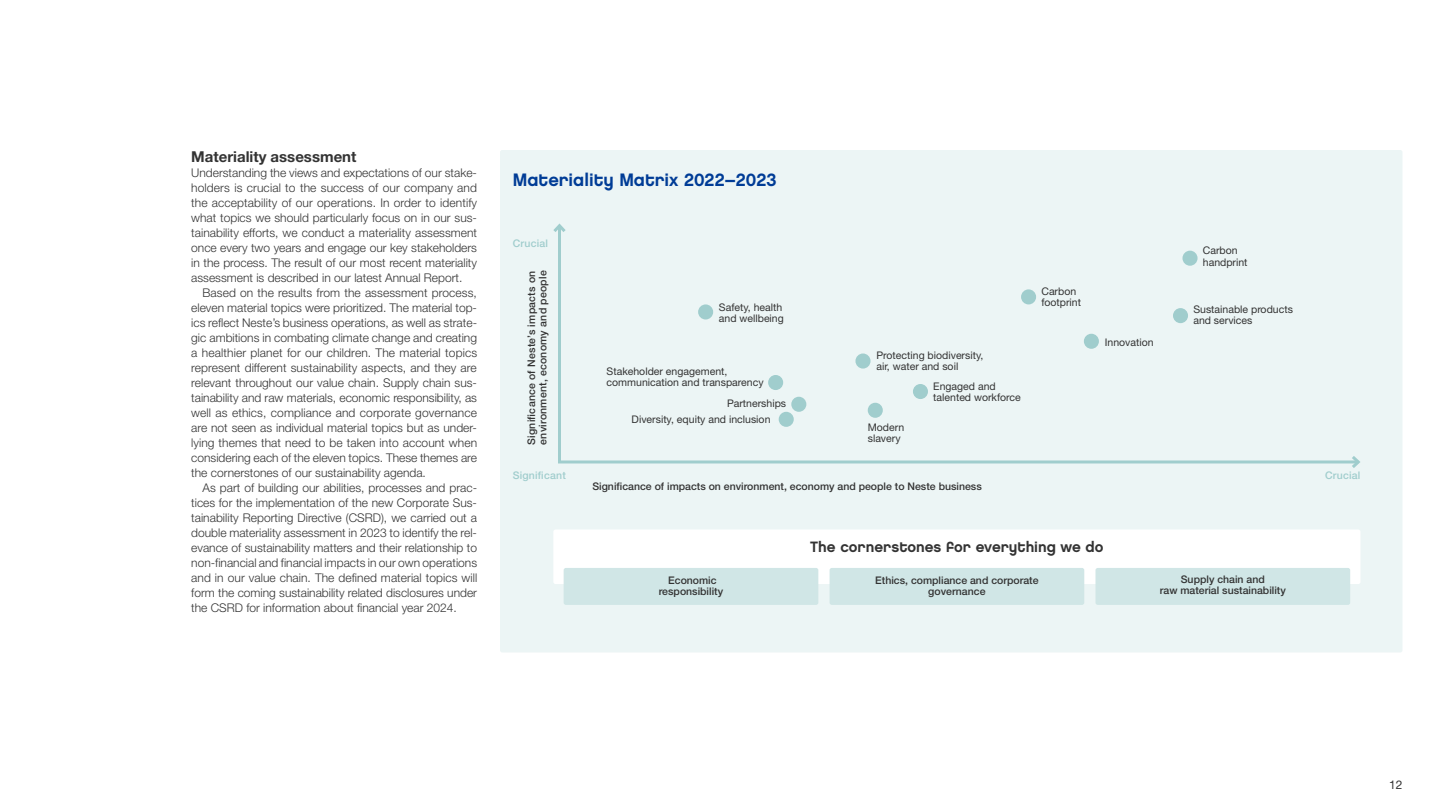
<style>
.page{position:relative;width:1440px;height:810px;background:#fff}
.page>*{position:absolute;margin:0;border:0;box-sizing:border-box;transform-origin:0 0}
.t1{font:18px "Chalet New York Nineteen Eighty";color:#003c96}
.t2{font:15px "Chalet New York Nineteen Eighty";color:#333}
.t3{font:700 15px "Helvetica Neue LT Std";color:#333}
.t4{font:300 12px/15px "Helvetica Neue LT Std";color:#333;text-align:justify}
.t5{font:12px "Helvetica Neue LT Std";color:#333}
.t6{font:10.5px/11.2px "Helvetica Neue LT Std";color:#333}
.t7{font:500 10.5px/11.2px "Helvetica Neue LT Std";color:#333;text-align:center}
.t8{font:500 10.5px/11.2px "Helvetica Neue LT Std";letter-spacing:.02em;color:#333}
.t9{font:500 10.5px "Helvetica Neue LT Std";letter-spacing:.02em;color:#a0cdcd}
</style>
<div class="page">
<div style="left:500px;top:150px;width:902px;height:502px;background:#ecf5f5;border-radius:2px"></div>
<svg style="left:558px;top:235px;width:791px;height:229px"></svg>
<svg style="left:553px;top:223px;width:13px;height:12px"></svg>
<svg style="left:1349px;top:456px;width:11px;height:12px"></svg>
<div style="left:699px;top:306px;width:13px;height:12px;background:#a0cdcd;border-radius:50%"></div>
<div style="left:698px;top:304px;width:15px;height:16px;border:2px solid #a0cdcd;border-radius:50%"></div>
<div style="left:769px;top:376px;width:13px;height:13px;background:#a0cdcd;border-radius:50%"></div>
<div style="left:768px;top:375px;width:15px;height:15px;border:2px solid #a0cdcd;border-radius:50%"></div>
<div style="left:857px;top:355px;width:12px;height:12px;background:#a0cdcd;border-radius:50%"></div>
<div style="left:855px;top:354px;width:16px;height:15px;border:2px solid #a0cdcd;border-radius:50%"></div>
<div style="left:792px;top:398px;width:13px;height:13px;background:#a0cdcd;border-radius:50%"></div>
<div style="left:791px;top:397px;width:15px;height:15px;border:2px solid #a0cdcd;border-radius:50%"></div>
<div style="left:780px;top:413px;width:13px;height:13px;background:#a0cdcd;border-radius:50%"></div>
<div style="left:779px;top:412px;width:15px;height:15px;border:2px solid #a0cdcd;border-radius:50%"></div>
<div style="left:869px;top:404px;width:13px;height:13px;background:#a0cdcd;border-radius:50%"></div>
<div style="left:868px;top:403px;width:15px;height:15px;border:2px solid #a0cdcd;border-radius:50%"></div>
<div style="left:914px;top:385px;width:13px;height:13px;background:#a0cdcd;border-radius:50%"></div>
<div style="left:913px;top:384px;width:15px;height:15px;border:2px solid #a0cdcd;border-radius:50%"></div>
<div style="left:1022px;top:291px;width:13px;height:12px;background:#a0cdcd;border-radius:50%"></div>
<div style="left:1021px;top:289px;width:15px;height:15px;border:2px solid #a0cdcd;border-radius:50%"></div>
<div style="left:1085px;top:335px;width:13px;height:13px;background:#a0cdcd;border-radius:50%"></div>
<div style="left:1084px;top:334px;width:15px;height:15px;border:2px solid #a0cdcd;border-radius:50%"></div>
<div style="left:1184px;top:252px;width:12px;height:13px;background:#a0cdcd;border-radius:50%"></div>
<div style="left:1183px;top:251px;width:15px;height:15px;border:2px solid #a0cdcd;border-radius:50%"></div>
<div style="left:1174px;top:309px;width:13px;height:13px;background:#a0cdcd;border-radius:50%"></div>
<div style="left:1173px;top:308px;width:15px;height:15px;border:2px solid #a0cdcd;border-radius:50%"></div>
<div style="left:553px;top:530px;width:807px;height:54px;background:#fff;border-radius:2px"></div>
<div style="left:564px;top:568px;width:254px;height:37px;background:#d0e6e6;border-radius:2px"></div>
<div style="left:1096px;top:568px;width:254px;height:37px;background:#d0e6e6;border-radius:2px"></div>
<div style="left:830px;top:568px;width:254px;height:37px;background:#d0e6e6;border-radius:2px"></div>
<p class="t3" style="left:191px;top:147px;width:167px">Materiality assessment</p>
<p class="t4" style="left:191px;top:165px;width:287px">Understanding the views and expectations of our stake&shy;holders is crucial to the success of our company and the acceptability of our operations. In order to identify what topics we should particularly focus on in our sus&shy;tainability efforts, we conduct a materiality assessment once every two years and engage our key stakeholders in the process. The result of our most recent materiality assessment is described in our latest Annual Report.</p>
<p class="t4" style="left:191px;top:285px;width:287px;text-indent:11px">Based on the results from the assessment process, eleven material topics were prioritized. The material top&shy;ics reflect Neste’s business operations, as well as strate&shy;gic ambitions in combating climate change and creating a healthier planet for our children. The material topics represent different sustainability aspects, and they are relevant throughout our value chain. Supply chain sus&shy;tainability and raw materials, economic responsibility, as well as ethics, compliance and corporate governance are not seen as individual material topics but as under&shy;lying themes that need to be taken into account when considering each of the eleven topics. These themes are the cornerstones of our sustainability agenda.</p>
<p class="t4" style="left:191px;top:480px;width:287px;text-indent:11px">As part of building our abilities, processes and prac&shy;tices for the implementation of the new Corporate Sus&shy;tainability Reporting Directive (CSRD), we carried out a double materiality assessment in 2023 to identify the rel&shy;evance of sustainability matters and their relationship to non-financial and financial impacts in our own operations and in our value chain. The defined material topics will form the coming sustainability related disclosures under the CSRD for information about financial year 2024.</p>
<h1 class="t1" style="left:513px;top:168px;width:265px">Materiality Matrix 2022–2023</h1>
<p class="t9" style="left:513px;top:237px;width:37px">Crucial</p>
<p class="t6" style="left:1203px;top:245px;width:46px">Carbon handprint</p>
<p class="t8" style="left:526px;top:445px;width:176px;rotate:-90deg">Significance of Neste’s impacts on environment, economy and people</p>
<p class="t9" style="left:513px;top:469px;width:55px">Significant</p>
<p class="t9" style="left:1325px;top:469px;width:37px">Crucial</p>
<p class="t6" style="left:1041px;top:285px;width:41px">Carbon footprint</p>
<p class="t6" style="left:719px;top:301px;width:66px">Safety, health and wellbeing</p>
<p class="t6" style="left:1193px;top:303px;width:101px">Sustainable products and services</p>
<p class="t6" style="left:1105px;top:336px;width:50px">Innovation</p>
<p class="t6" style="left:876px;top:350px;width:108px">Protecting biodiversity, air, water and soil</p>
<p class="t6" style="left:607px;top:365px;width:158px">Stakeholder engagement, communication and transparency</p>
<p class="t6" style="left:933px;top:380px;width:89px">Engaged and talented workforce</p>
<p class="t6" style="left:727px;top:398px;width:61px">Partnerships</p>
<p class="t6" style="left:632px;top:414px;width:140px">Diversity, equity and inclusion</p>
<p class="t6" style="left:868px;top:421px;width:38px">Modern slavery</p>
<p class="t7" style="left:592px;top:481px;width:391px">Significance of impacts on environment, economy and people to Neste business</p>
<p class="t2" style="left:810px;top:538px;width:295px">The cornerstones for everything we do</p>
<p class="t7" style="left:659px;top:574px;width:66px">Economic responsibility</p>
<p class="t7" style="left:875px;top:574px;width:165px">Ethics, compliance and corporate governance</p>
<p class="t7" style="left:1160px;top:574px;width:128px">Supply chain and<br>raw material sustainability</p>
<p class="t5" style="left:1389px;top:778px;width:15px">12</p>
</div>
